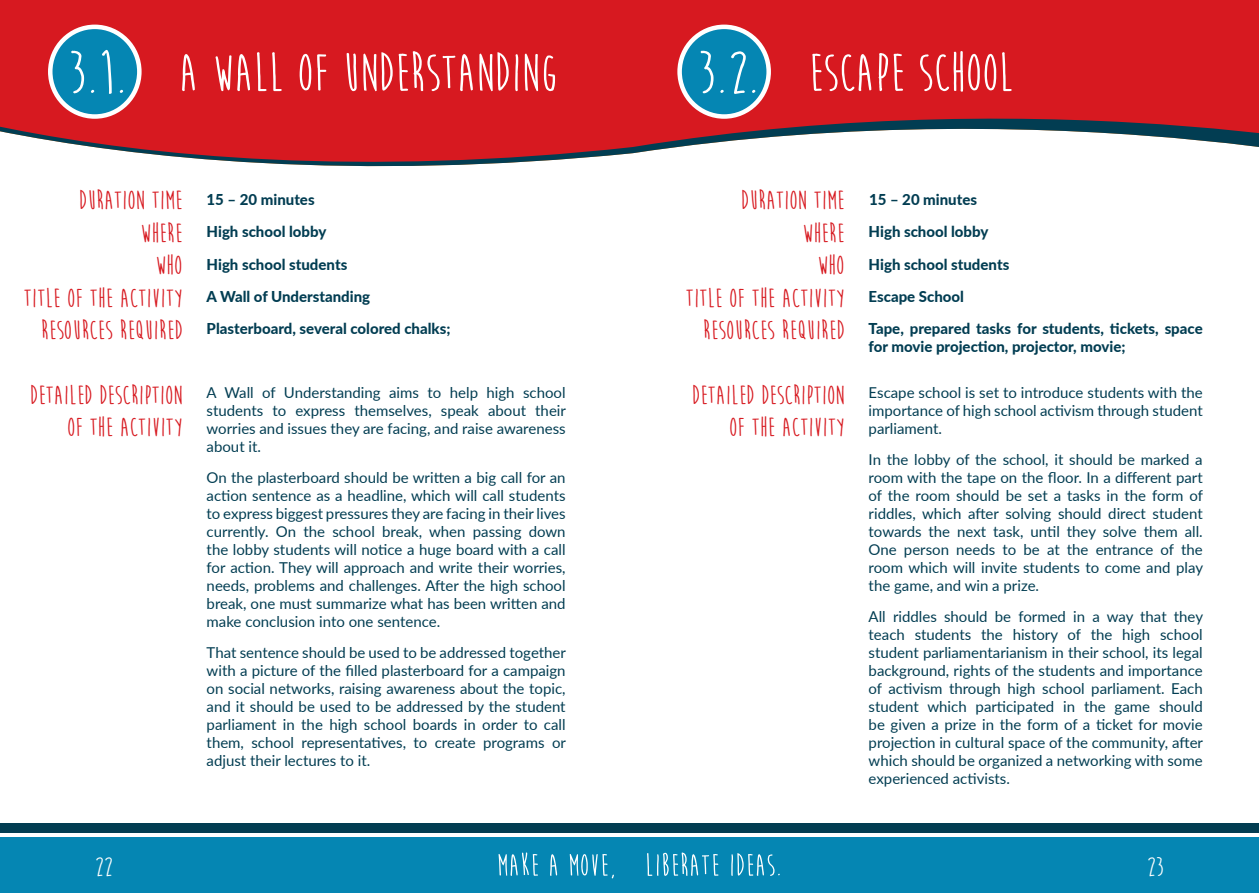
<style>
.page{position:relative;width:1259px;height:893px;background:#fff}
.page>*{position:absolute;margin:0;border:0;box-sizing:border-box;transform-origin:0 0}
.t1{font:700 94.5px "Moon Flower";color:#fff}
.t2{font:700 60.75px "Moon Flower";color:#fff}
.t3{font:700 54px "Moon Flower";color:#fff}
.t4{font:700 27px/32.4px "Moon Flower";color:#d71920;text-align:right}
.t5{font:700 27px "Moon Flower";color:#fff}
.t6{font:15px/18px "Lato";color:#023d52;text-align:justify}
.t7{font:800 15px/31.7px "Lato";color:#023d52}
.s1{font-size:60.75px}
</style>
<div class="page">
<div style="left:0;top:838px;width:1259px;height:55px;background:#0586b3"></div>
<div style="left:0;top:824px;width:1259px;height:9px;background:#023d52"></div>
<svg style="left:498px;top:852px;width:40px;height:24px"></svg>
<svg style="left:550px;top:854px;width:7px;height:22px"></svg>
<svg style="left:570px;top:854px;width:44px;height:24px"></svg>
<svg style="left:647px;top:852px;width:71px;height:24px"></svg>
<svg style="left:731px;top:853px;width:48px;height:23px"></svg>
<svg style="left:0;top:0;width:1259px;height:167px;fill:#d71920"></svg>
<div style="left:679px;top:27px;width:89px;height:90px;background:#0586b3;border-radius:50%"></div>
<div style="left:677px;top:25px;width:94px;height:94px;border:4px solid #fff;border-radius:50%"></div>
<div style="left:50px;top:27px;width:89px;height:90px;background:#0586b3;border-radius:50%"></div>
<div style="left:48px;top:25px;width:94px;height:94px;border:4px solid #fff;border-radius:50%"></div>
<h1 class="t1" style="left:102px;top:29px;width:815px"><span class="s1">0.0.</span> HEADLINE HEADLINE HEADLINE</h1>
<h2 class="t2" style="left:67px;top:42px;width:61px">3.1.</h2>
<h2 class="t2" style="left:697px;top:42px;width:64px">3.2.</h2>
<h3 class="t3" style="left:808px;top:45px;width:207px">ESCAPE SCHOOL</h3>
<h3 class="t3" style="left:179px;top:45px;width:382px">A WALL OF UNDERSTANDING</h3>
<h3 class="t4" style="left:24px;top:185px;width:160px">DURATION TIME<br>WHERE<br>WHO<br>TITLE OF THE ACTIVITY<br>RESOURCES REQUIRED</h3>
<h3 class="t4" style="left:30px;top:379px;width:154px">DETAILED DESCRIPTION<br>OF THE ACTIVITY</h3>
<p class="t7" style="left:207px;top:183px;width:121px;line-height:32.4px">15 – 20 minutes<br>High school lobby</p>
<p class="t7" style="left:207px;top:248px;width:245px">High school students<br>A Wall of Understanding<br>Plasterboard, several colored chalks;</p>
<p class="t6" style="left:207px;top:383px;width:361px">A Wall of Understanding aims to help high school students to express themselves, speak about their worries and issues they are facing, and raise awareness about it.</p>
<p class="t6" style="left:207px;top:468px;width:360px">On the plasterboard should be written a big call for an action sentence as a headline, which will call students to express biggest pressures they are facing in their lives currently. On the school break, when passing down the lobby students will notice a huge board with a call for action. They will approach and write their worries, needs, problems and challenges. After the high school break, one must summarize what has been written and make conclusion into one sentence.</p>
<p class="t6" style="left:207px;top:643px;width:361px">That sentence should be used to be addressed together with a picture of the filled plasterboard for a campaign on social networks, raising awareness about the topic, and it should be used to be addressed by the student parliament in the high school boards in order to call them, school representatives, to create programs or adjust their lectures to it.</p>
<h3 class="t4" style="left:685px;top:185px;width:160px">DURATION TIME<br>WHERE<br>WHO<br>TITLE OF THE ACTIVITY<br>RESOURCES REQUIRED</h3>
<h3 class="t4" style="left:692px;top:379px;width:154px">DETAILED DESCRIPTION<br>OF THE ACTIVITY</h3>
<p class="t7" style="left:868px;top:183px;width:121px;line-height:32.4px">15 – 20 minutes<br>High school lobby</p>
<p class="t7" style="left:868px;top:248px;width:335px">High school students<br>Escape School<br>Tape, prepared tasks for students, tickets, space</p>
<p class="t7" style="left:868px;top:330px;width:258px">for movie projection, projector, movie;</p>
<p class="t6" style="left:868px;top:383px;width:335px">Escape school is set to introduce students with the importance of high school activism through student parliament.</p>
<p class="t6" style="left:868px;top:450px;width:336px">In the lobby of the school, it should be marked a room with the tape on the floor. In a different part of the room should be set a tasks in the form of riddles, which after solving should direct student towards the next task, until they solve them all.<br>One person needs to be at the entrance of the room which will invite students to come and play the game, and win a prize.</p>
<p class="t6" style="left:868px;top:607px;width:336px">All riddles should be formed in a way that they teach students the history of the high school student parliamentarianism in their school, its legal background, rights of the students and importance of activism through high school parliament. Each student which participated in the game should be given a prize in the form of a ticket for movie projection in cultural space of the community, after which should be organized a networking with some experienced activists.</p>
<h3 class="t5" style="left:95px;top:853px;width:19px">22</h3>
<h3 class="t5" style="left:1146px;top:853px;width:19px">23</h3>
</div>
